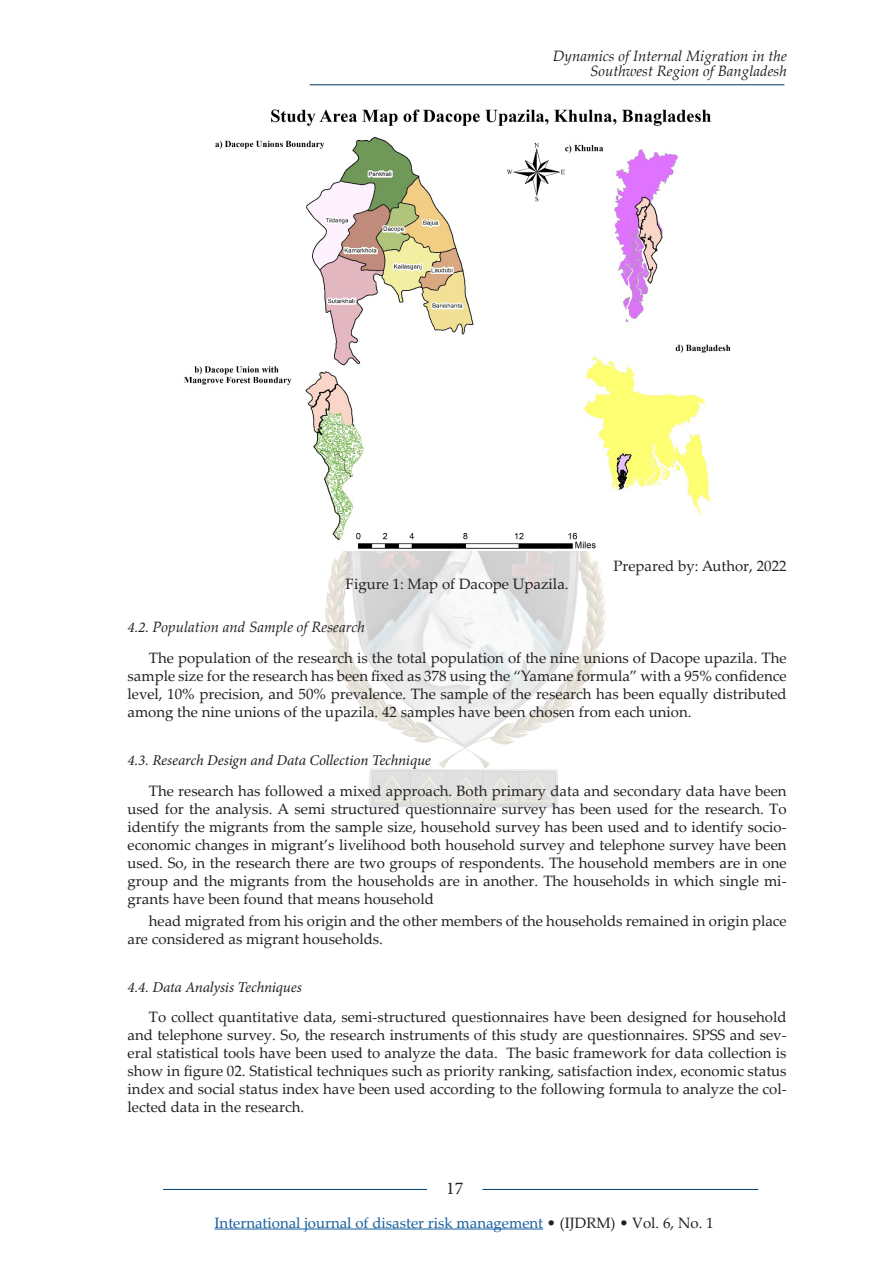
<style>
.page{position:relative;width:893px;height:1263px;background:#fff}
.page>*{position:absolute;margin:0;border:0;box-sizing:border-box;transform-origin:0 0}
.t1{font:18px "Minion Pro";color:#231f20}
.Legenda_slike{font:15px/18px "Palatino Linotype";color:#231f20;text-align:justify}
.Naslov_2{font:italic 15px/15px "Palatino Linotype";color:#231f20;text-align:right}
.Naslov_2-2{font:italic 15px "Minion Pro";letter-spacing:-.01em;color:#231f20}
.t2{font:15px "Palatino Linotype";color:#175d9e}
.s1{font-family:"Minion Pro"}
.s2{color:#231f20}
</style>
<div class="page">
<hr style="left:310px;top:84px;width:474px;height:1px;background:#003360">
<hr style="left:163px;top:1189px;width:264px;height:1px;background:#004071">
<hr style="left:482px;top:1189px;width:276px;height:1px;background:#004071">
<hr style="left:215px;top:1228px;width:328px;height:1px;background:#175d9e">
<img style="left:325px;top:551px;width:281px;height:257px">
<img style="left:184px;top:109px;width:547px;height:440px">
<p class="Naslov_2" style="left:553px;top:47px;width:236px">Dynamics of Internal Migration in the<br>Southwest Region of Bangladesh</p>
<p class="Legenda_slike" style="left:613px;top:556px;width:175px">Prepared by: Author, 2022</p>
<p class="Legenda_slike" style="left:346px;top:574px;width:224px">Figure 1: Map of Dacope Upazila.</p>
<p class="Naslov_2" style="left:128px;top:619px;width:239px"><span class="s1">4.2.</span> Population and Sample of Research</p>
<p class="Legenda_slike" style="left:128px;top:648px;width:661px;text-indent:21px">The population of the research is the total population of the nine unions of Dacope upazila. The sample size for the research has been fixed as 378 using the “Yamane formula” with a 95% confidence level, 10% precision, and 50% prevalence. The sample of the research has been equally distributed among the nine unions of the upazila. 42 samples have been chosen from each union.</p>
<p class="Naslov_2-2" style="left:128px;top:750px;width:305px">4.3. Research Design and Data Collection Technique</p>
<p class="Legenda_slike" style="left:128px;top:781px;width:661px;text-indent:21px">The research has followed a mixed approach. Both primary data and secondary data have been used for the analysis. A semi structured questionnaire survey has been used for the research. To identify the migrants from the sample size, household survey has been used and to identify socio&shy;economic changes in migrant’s livelihood both household survey and telephone survey have been used. So, in the research there are two groups of respondents. The household members are in one group and the migrants from the households are in another. The households in which single mi&shy;grants have been found that means household</p>
<p class="Legenda_slike" style="left:128px;top:911px;width:661px;text-indent:21px">head migrated from his origin and the other members of the households remained in origin place are considered as migrant households.</p>
<p class="Naslov_2-2" style="left:128px;top:976px;width:176px">4.4. Data Analysis Techniques</p>
<p class="Legenda_slike" style="left:128px;top:1008px;width:661px;text-indent:21px">To collect quantitative data, semi-structured questionnaires have been designed for household and telephone survey. So, the research instruments of this study are questionnaires. SPSS and sev&shy;eral statistical tools have been used to analyze the data. The basic framework for data collection is show in figure 02. Statistical techniques such as priority ranking, satisfaction index, economic status index and social status index have been used according to the following formula to analyze the col&shy;lected data in the research.</p>
<p class="t1" style="left:446px;top:1176px;width:19px">17</p>
<p class="t2" style="left:215px;top:1212px;width:501px">International journal of disaster risk management <span class="s2">• (IJDRM) • Vol. 6, No. 1</span></p>
</div>
